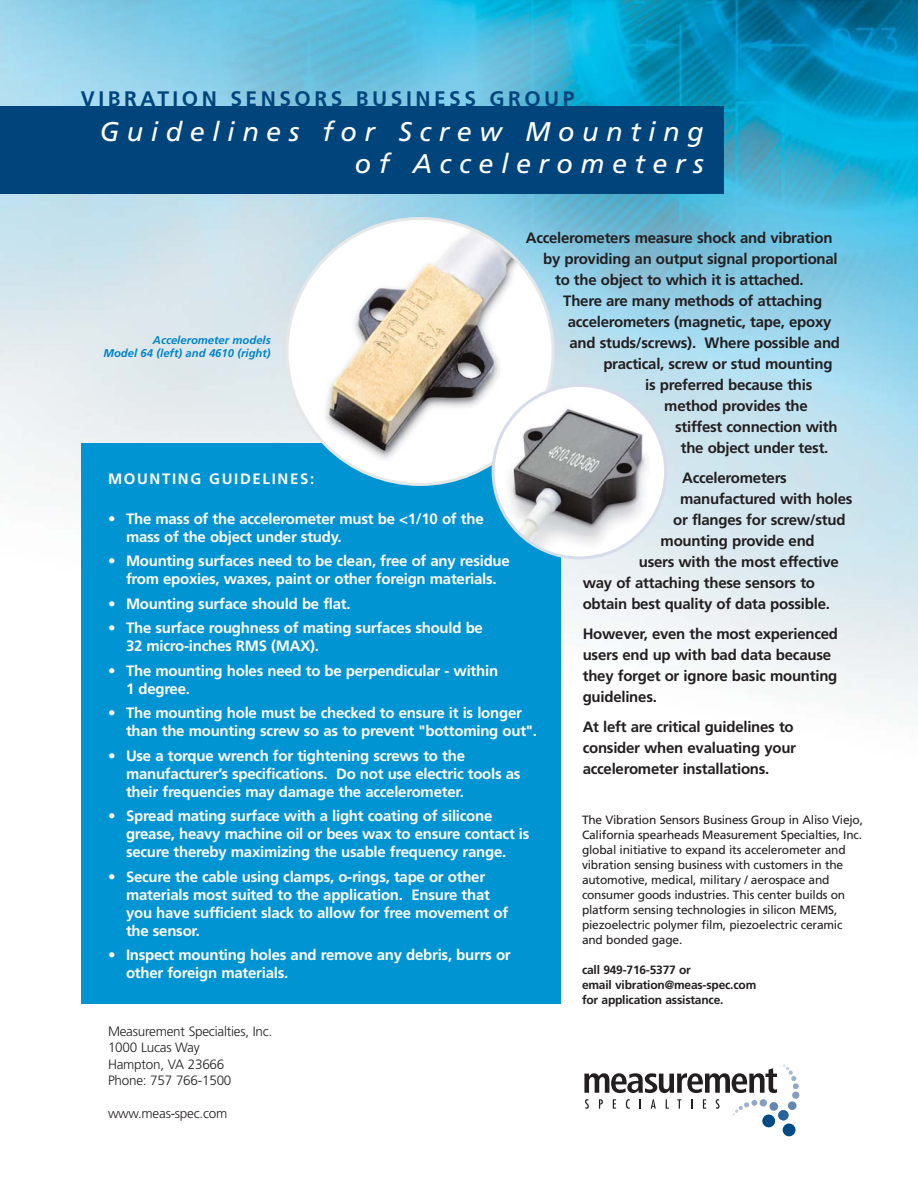
<style>
.page{position:relative;width:918px;height:1188px;background:#fff}
.page>*{position:absolute;margin:0;border:0;box-sizing:border-box;transform-origin:0 0}
.t1{font:italic 27px/32.4px "Frutiger";letter-spacing:.28em;color:#fff;text-align:right}
.t2{font:700 21px "Frutiger";letter-spacing:.165em;color:#00447c}
.t3{font:700 15px/18px "Frutiger";letter-spacing:-.015em;color:#fff}
.t4{font:700 15px/21px "Frutiger";letter-spacing:-.015em;color:#231f20}
.t5{font:700 15px "Frutiger";letter-spacing:.11em;color:#fff}
.t6{font:300 13.5px/16.5px "Frutiger";letter-spacing:-.015em;color:#231f20}
.t7{font:12px/15px "Frutiger";letter-spacing:-.015em;color:#231f20}
.t8{font:700 12px/15px "Frutiger";letter-spacing:-.015em;color:#231f20}
.t9{font:italic 700 11.25px/13.5px "Frutiger";color:#0083ca;text-align:right}
</style>
<div class="page">
<img style="left:0;top:0;width:918px;height:1125px">
<svg style="left:782px;top:1123px;width:14px;height:14px"></svg>
<div style="left:769px;top:1102px;width:9px;height:9px;background:#6486b3;border-radius:50%"></div>
<div style="left:759px;top:1099px;width:8px;height:8px;background:#859ec4;border-radius:50%"></div>
<svg style="left:732px;top:1100px;width:25px;height:16px"></svg>
<div style="left:762px;top:1114px;width:13px;height:14px;background:#004b85;border-radius:6px"></div>
<div style="left:778px;top:1110px;width:11px;height:11px;background:#296499;border-radius:50%"></div>
<div style="left:788px;top:1101px;width:9px;height:9px;background:#6486b3;border-radius:50%"></div>
<div style="left:792px;top:1091px;width:7px;height:8px;background:#859ec4;border-radius:50%"></div>
<svg style="left:783px;top:1064px;width:16px;height:25px"></svg>
<svg style="left:584px;top:1068px;width:193px;height:25px"></svg>
<svg style="left:585px;top:1099px;width:4px;height:10px"></svg>
<svg style="left:599px;top:1099px;width:4px;height:10px"></svg>
<svg style="left:613px;top:1099px;width:3px;height:10px"></svg>
<svg style="left:626px;top:1099px;width:4px;height:10px"></svg>
<svg style="left:651px;top:1099px;width:5px;height:10px"></svg>
<svg style="left:666px;top:1099px;width:3px;height:10px"></svg>
<svg style="left:677px;top:1099px;width:4px;height:10px"></svg>
<svg style="left:703px;top:1099px;width:3px;height:10px"></svg>
<svg style="left:716px;top:1099px;width:4px;height:10px"></svg>
<div style="left:81px;top:443px;width:479px;height:560px;background:#0094d3"></div>
<div style="left:0;top:106px;width:723px;height:88px;background:#00447c"></div>
<svg style="left:286px;top:217px;width:269px;height:269px"></svg>
<svg style="left:492px;top:384px;width:175px;height:175px"></svg>
<h2 class="t2" style="left:81px;top:90px;width:495px">VIBRATION SENSORS BUSINESS GROUP</h2>
<h1 class="t1" style="left:100px;top:117px;width:605px">Guidelines for Screw Mounting of Accelerometers</h1>
<p class="t4" style="left:526px;top:228px;width:308px">Accelerometers measure shock and vibration</p>
<p class="t4" style="left:543px;top:249px;width:296px">by providing an output signal proportional</p>
<p class="t4" style="left:555px;top:270px;width:250px">to the object to which it is attached.</p>
<p class="t4" style="left:563px;top:291px;width:260px">There are many methods of attaching</p>
<p class="t4" style="left:568px;top:312px;width:265px">accelerometers (magnetic, tape, epoxy</p>
<p class="t4" style="left:570px;top:333px;width:272px">and studs/screws). Where possible and</p>
<p class="t4" style="left:603px;top:354px;width:231px">practical, screw or stud mounting</p>
<p class="t4" style="left:645px;top:375px;width:169px">is preferred because this</p>
<p class="t4" style="left:664px;top:396px;width:145px">method provides the</p>
<p class="t4" style="left:675px;top:417px;width:164px">stiffest connection with</p>
<p class="t4" style="left:681px;top:438px;width:149px">the object under test.</p>
<p class="t4" style="left:682px;top:468px;width:106px">Accelerometers</p>
<p class="t4" style="left:680px;top:489px;width:174px">manufactured with holes</p>
<p class="t4" style="left:673px;top:510px;width:174px">or flanges for screw/stud</p>
<p class="t4" style="left:661px;top:531px;width:156px">mounting provide end</p>
<p class="t4" style="left:639px;top:552px;width:202px">users with the most effective</p>
<p class="t4" style="left:583px;top:573px;width:234px">way of attaching these sensors to</p>
<p class="t4" style="left:583px;top:594px;width:249px">obtain best quality of data possible.</p>
<p class="t4" style="left:583px;top:624px;width:257px">However, even the most experienced users end up with bad data because they forget or ignore basic mounting guidelines.</p>
<p class="t4" style="left:583px;top:717px;width:215px">At left are critical guidelines to consider when evaluating your accelerometer installations.</p>
<p class="t9" style="left:103px;top:334px;width:169px">Accelerometer models<br>Model 64 (left) and 4610 (right)</p>
<p class="t5" style="left:108px;top:472px;width:208px">MOUNTING GUIDELINES:</p>
<p class="t3" style="left:126px;top:511px;width:359px;text-indent:-18px">• The mass of the accelerometer must be &lt;1/10 of the mass of the object under study.</p>
<p class="t3" style="left:108px;top:553px;width:403px;text-align:center">• Mounting surfaces need to be clean, free of any residue from epoxies, waxes, paint or other foreign materials.</p>
<p class="t3" style="left:108px;top:596px;width:244px">• Mounting surface should be flat.</p>
<p class="t3" style="left:126px;top:620px;width:358px;text-indent:-18px">• The surface roughness of mating surfaces should be<br>32 micro-inches RMS (MAX).</p>
<p class="t3" style="left:126px;top:663px;width:374px;text-indent:-18px">• The mounting holes need to be perpendicular - within<br>1 degree.</p>
<p class="t3" style="left:126px;top:705px;width:413px;text-indent:-18px">• The mounting hole must be checked to ensure it is longer than the mounting screw so as to prevent "bottoming out".</p>
<p class="t3" style="left:126px;top:748px;width:396px;text-indent:-18px">• Use a torque wrench for tightening screws to the manufacturer’s specifications. Do not use electric tools as their frequencies may damage the accelerometer.</p>
<p class="t3" style="left:126px;top:808px;width:405px;text-indent:-18px">• Spread mating surface with a light coating of silicone grease, heavy machine oil or bees wax to ensure contact is secure thereby maximizing the usable frequency range.</p>
<p class="t3" style="left:126px;top:869px;width:384px;text-indent:-18px">• Secure the cable using clamps, o-rings, tape or other materials most suited to the application. Ensure that you have sufficient slack to allow for free movement of the sensor.</p>
<p class="t3" style="left:126px;top:947px;width:386px;text-indent:-18px">• Inspect mounting holes and remove any debris, burrs or other foreign materials.</p>
<p class="t7" style="left:582px;top:813px;width:283px">The Vibration Sensors Business Group in Aliso Viejo, California spearheads Measurement Specialties, Inc. global initiative to expand its accelerometer and vibration sensing business with customers in the automotive, medical, military / aerospace and consumer goods industries. This center builds on platform sensing technologies in silicon MEMS, piezoelectric polymer film, piezoelectric ceramic and bonded gage.</p>
<p class="t8" style="left:582px;top:963px;width:176px">call 949-716-5377 or<br>email vibration@meas-spec.com for application assistance.</p>
<p class="t6" style="left:108px;top:1024px;width:166px">Measurement Specialties, Inc.<br>1000 Lucas Way<br>Hampton, VA 23666<br>Phone: 757 766-1500</p>
<p class="t6" style="left:108px;top:1107px;width:121px">www.meas-spec.com</p>
</div>
